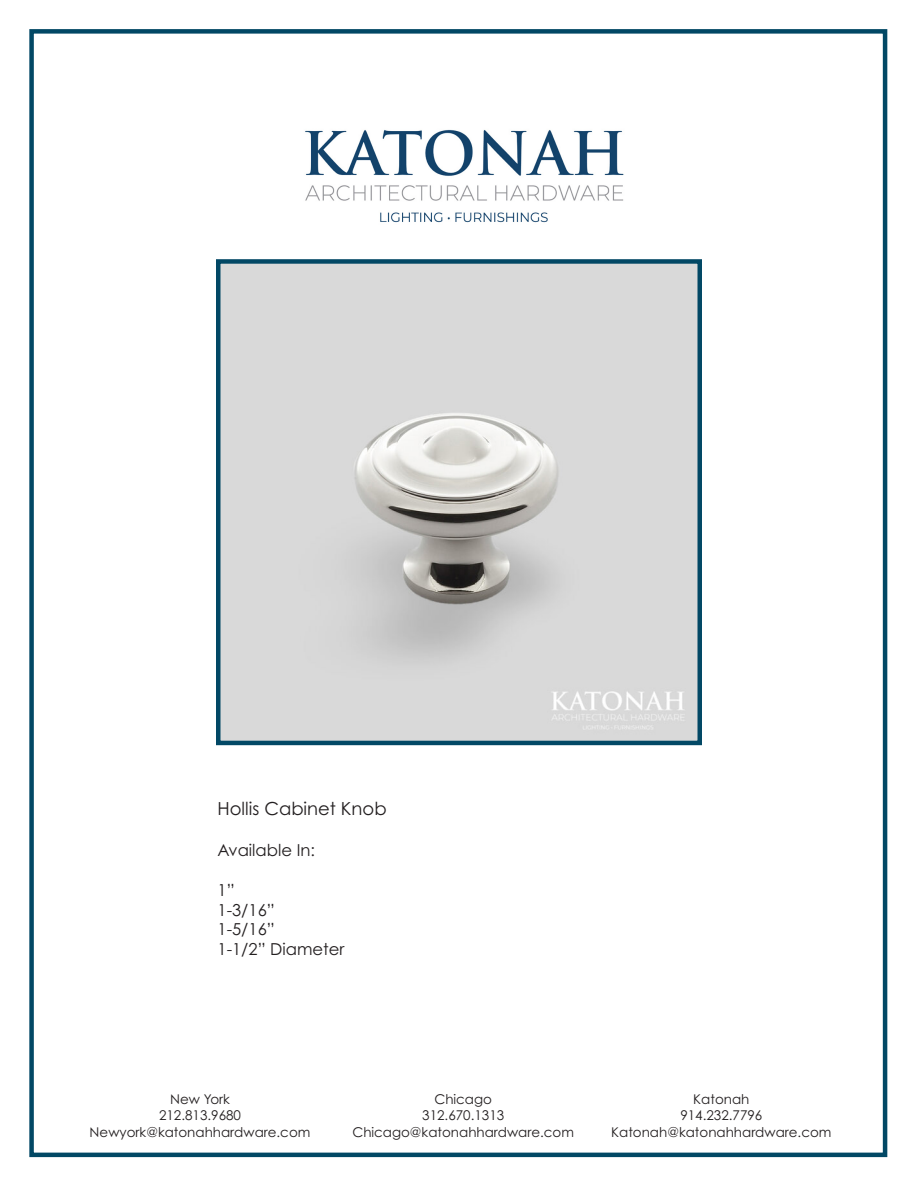
<style>
.page{position:relative;width:918px;height:1188px;background:#fff}
.page>*{position:absolute;margin:0;border:0;box-sizing:border-box;transform-origin:0 0}
.t1{font:18px "Century Gothic Pro";color:#231f20}
.t2{font:16.5px "Century Gothic Pro";color:#231f20}
.t3{font:13.5px "Century Gothic Pro";color:#231f20}
</style>
<div class="page">
<div style="left:29px;top:29px;width:858px;height:1128px;border:4px solid #024865"></div>
<img style="left:221px;top:264px;width:476px;height:476px">
<div style="left:216px;top:259px;width:486px;height:486px;border:4px solid #024865"></div>
<img style="left:305px;top:129px;width:319px;height:94px">
<p class="t1" style="left:218px;top:797px;width:171px">Hollis Cabinet Knob</p>
<p class="t2" style="left:218px;top:840px;width:99px">Available In:</p>
<p class="t2" style="left:218px;top:880px;width:19px">1”</p>
<p class="t2" style="left:218px;top:900px;width:59px">1-3/16”</p>
<p class="t2" style="left:218px;top:919px;width:59px">1-5/16”</p>
<p class="t2" style="left:218px;top:939px;width:129px">1-1/2” Diameter</p>
<p class="t3" style="left:170px;top:1091px;width:61px">New York</p>
<p class="t3" style="left:159px;top:1107px;width:83px">212.813.9680</p>
<p class="t3" style="left:90px;top:1123px;width:222px">Newyork@katonahhardware.com</p>
<p class="t3" style="left:434px;top:1091px;width:59px">Chicago</p>
<p class="t3" style="left:422px;top:1107px;width:83px">312.670.1313</p>
<p class="t3" style="left:352px;top:1123px;width:223px">Chicago@katonahhardware.com</p>
<p class="t3" style="left:693px;top:1091px;width:58px">Katonah</p>
<p class="t3" style="left:680px;top:1107px;width:83px">914.232.7796</p>
<p class="t3" style="left:611px;top:1123px;width:222px">Katonah@katonahhardware.com</p>
</div>
